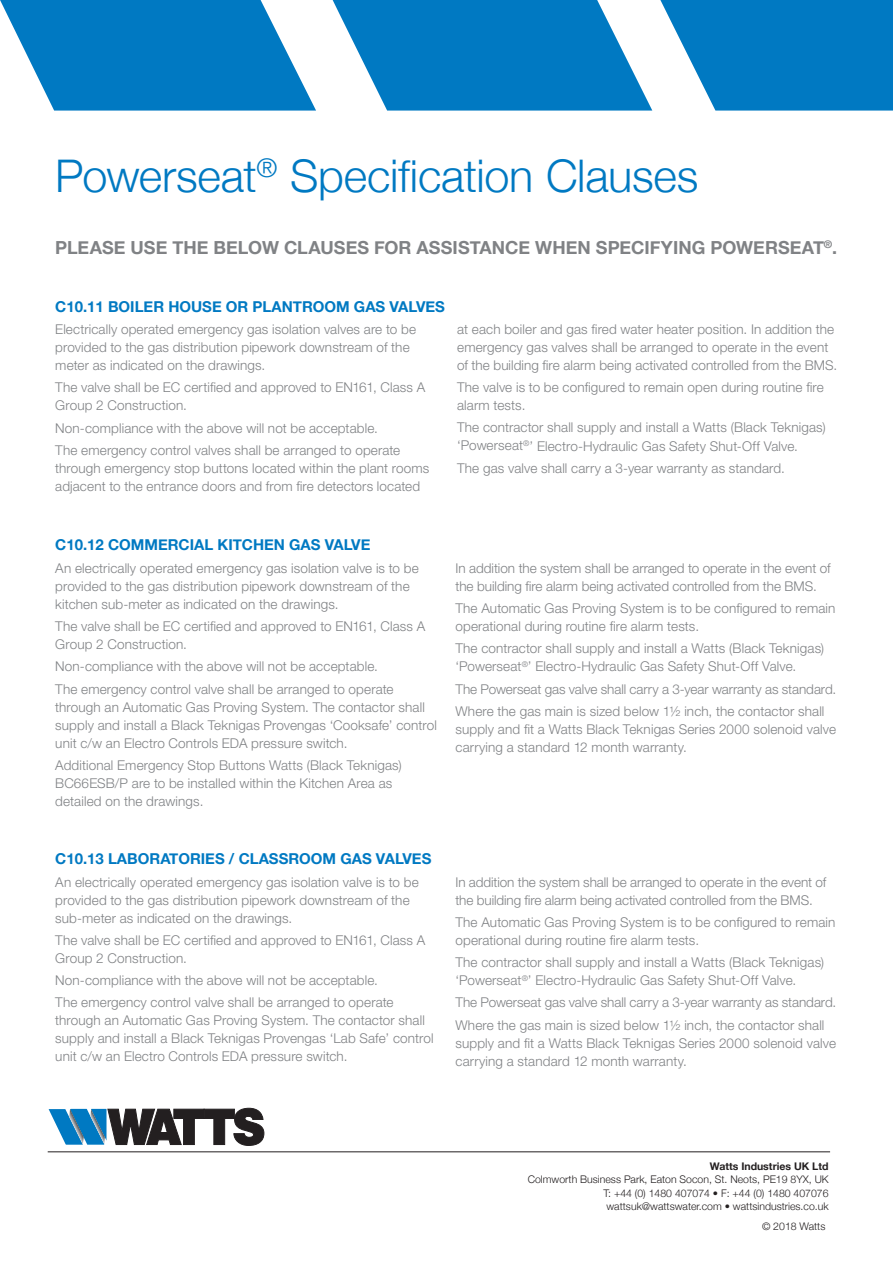
<style>
.page{position:relative;width:893px;height:1263px;background:#fff}
.page>*{position:absolute;margin:0;border:0;box-sizing:border-box;transform-origin:0 0}
.t1{font:300 45px "Helvetica Neue";letter-spacing:-.005em;color:#0079c2}
.t2{font:700 18px "Helvetica Neue";color:#808285}
.t3{font:700 15px "Helvetica Neue";color:#0079c2}
.t4{font:300 13.5px/18px "Helvetica Neue LT Std";letter-spacing:.01em;color:#808285}
.t5{font:300 10.5px/13.5px "Helvetica Neue";color:#231f20;text-align:justify}
.t6{font:700 10.5px "Helvetica Neue";color:#231f20}
</style>
<div class="page">
<svg style="left:49px;top:1108px;width:215px;height:38px"></svg>
<hr style="left:48px;top:1151px;width:782px;height:1px;background:#231f20">
<svg style="left:332px;top:0;width:561px;height:111px"></svg>
<svg style="left:0;top:0;width:316px;height:111px"></svg>
<h1 class="t1" style="left:55px;top:140px;width:645px">Powerseat<sup>®</sup> Specification Clauses</h1>
<h2 class="t2" style="left:55px;top:232px;width:783px">PLEASE USE THE BELOW CLAUSES FOR ASSISTANCE WHEN SPECIFYING POWERSEAT<sup>®</sup>.</h2>
<p class="t3" style="left:55px;top:293px;width:228px">C10.11 BOILER HOUSE OR PLANTROO</p>
<p class="t3" style="left:336px;top:293px;width:29px">M GAS</p>
<p class="t3" style="left:390px;top:293px;width:47px">VALVES</p>
<p class="t4" style="left:55px;top:320px;width:362px">Electrically operated emergency gas isolation valves are to be provided to the gas distribution pipework downstream of the meter as indicated on the drawings.</p>
<p class="t4" style="left:55px;top:378px;width:372px">The valve shall be EC certified and approved to EN161, Class A<br>Group 2 Construction.</p>
<p class="t4" style="left:55px;top:416px;width:347px;line-height:22.2px">Non-compliance with the above will not be acceptable.<br>The emergency control valves shall be arranged to operate</p>
<p class="t4" style="left:55px;top:459px;width:376px">through emergency stop buttons located within the plant rooms adjacent to the entrance doors and from fire detectors located</p>
<p class="t4" style="left:457px;top:320px;width:382px">at each boiler and gas fired water heater position. In addition the emergency gas valves shall be arranged to operate in the event of the building fire alarm being activated controlled from the BMS.</p>
<p class="t4" style="left:457px;top:378px;width:368px">The valve is to be configured to remain open during routine fire alarm tests.</p>
<p class="t4" style="left:457px;top:418px;width:370px">The contractor shall supply and install a Watts (Black Teknigas) ‘Powerseat<sup>®</sup>’ Electro-Hydraulic Gas Safety Shut-Off Valve.</p>
<p class="t4" style="left:457px;top:459px;width:329px">The gas valve shall carry a 3-year warranty as standard.</p>
<p class="t3" style="left:55px;top:531px;width:114px">C10.12 COMMERC</p>
<p class="t3" style="left:190px;top:531px;width:55px">IAL KITCHEN</p>
<p class="t3" style="left:289px;top:531px;width:12px">GAS</p>
<p class="t3" style="left:325px;top:531px;width:46px">VALVE</p>
<p class="t4" style="left:55px;top:559px;width:365px">An electrically operated emergency gas isolation valve is to be provided to the gas distribution pipework downstream of the kitchen sub-meter as indicated on the drawings.</p>
<p class="t4" style="left:55px;top:617px;width:372px">The valve shall be EC certified and approved to EN161, Class A<br>Group 2 Construction.</p>
<p class="t4" style="left:55px;top:655px;width:340px;line-height:22.2px">Non-compliance with the above will not be acceptable.<br>The emergency control valve shall be arranged to operate</p>
<p class="t4" style="left:55px;top:697px;width:383px">through an Automatic Gas Proving System. The contactor shall supply and install a Black Teknigas Provengas ‘Cooksafe’ control unit c/w an Electro Controls EDA pressure switch.</p>
<p class="t4" style="left:55px;top:756px;width:348px">Additional Emergency Stop Buttons Watts (Black Teknigas)<br>BC66ESB/P are to be installed within the Kitchen Area as detailed on the drawings.</p>
<p class="t3" style="left:55px;top:845px;width:74px">C10.13 LABORATOR</p>
<p class="t3" style="left:201px;top:845px;width:70px">IES / CLASSROO</p>
<p class="t3" style="left:323px;top:845px;width:29px">M GAS</p>
<p class="t3" style="left:376px;top:845px;width:47px">VALVES</p>
<p class="t4" style="left:55px;top:872px;width:365px">An electrically operated emergency gas isolation valve is to be provided to the gas distribution pipework downstream of the sub-meter as indicated on the drawings.</p>
<p class="t4" style="left:55px;top:931px;width:372px">The valve shall be EC certified and approved to EN161, Class A<br>Group 2 Construction.</p>
<p class="t4" style="left:55px;top:969px;width:340px;line-height:22.2px">Non-compliance with the above will not be acceptable.<br>The emergency control valve shall be arranged to operate</p>
<p class="t4" style="left:55px;top:1011px;width:380px">through an Automatic Gas Proving System. The contactor shall supply and install a Black Teknigas Provengas ‘Lab Safe’ control unit c/w an Electro Controls EDA pressure switch.</p>
<p class="t4" style="left:455px;top:559px;width:377px">In addition the system shall be arranged to operate in the event of the building fire alarm being activated controlled from the BMS.</p>
<p class="t4" style="left:455px;top:599px;width:381px">The Automatic Gas Proving System is to be configured to remain operational during routine fire alarm tests.</p>
<p class="t4" style="left:455px;top:639px;width:370px">The contractor shall supply and install a Watts (Black Teknigas) ‘Powerseat<sup>®</sup>’ Electro-Hydraulic Gas Safety Shut-Off Valve.</p>
<p class="t4" style="left:455px;top:677px;width:382px;line-height:22.2px">The Powerseat gas valve shall carry a 3-year warranty as standard.<br>Where the gas main is sized below 1½ inch, the contactor shall</p>
<p class="t4" style="left:455px;top:720px;width:382px">supply and fit a Watts Black Teknigas Series 2000 solenoid valve carrying a standard 12 month warranty.</p>
<p class="t4" style="left:455px;top:872px;width:372px">In addition the system shall be arranged to operate in the event of the building fire alarm being activated controlled from the BMS.</p>
<p class="t4" style="left:455px;top:913px;width:381px">The Automatic Gas Proving System is to be configured to remain operational during routine fire alarm tests.</p>
<p class="t4" style="left:455px;top:953px;width:370px">The contractor shall supply and install a Watts (Black Teknigas) ‘Powerseat<sup>®</sup>’ Electro-Hydraulic Gas Safety Shut-Off Valve.</p>
<p class="t4" style="left:455px;top:991px;width:382px;line-height:22.2px">The Powerseat gas valve shall carry a 3-year warranty as standard.<br>Where the gas main is sized below 1½ inch, the contactor shall</p>
<p class="t4" style="left:455px;top:1033px;width:382px">supply and fit a Watts Black Teknigas Series 2000 solenoid valve carrying a standard 12 month warranty.</p>
<p class="t6" style="left:710px;top:1156px;width:120px">WATTS INDUSTRIES UK LTD</p>
<p class="t5" style="left:603px;top:1172px;width:227px;text-indent:-76px">Colmworth Business Park, Eaton Socon, St. Neots, PE19 8YX, UK T: +44 (0) 1480 407074 • F: +44 (0) 1480 407076 wattsuk@wattswater.com • wattsindustries.co.uk</p>
<p class="t5" style="left:762px;top:1218px;width:65px">© 2018 Watts</p>
</div>
